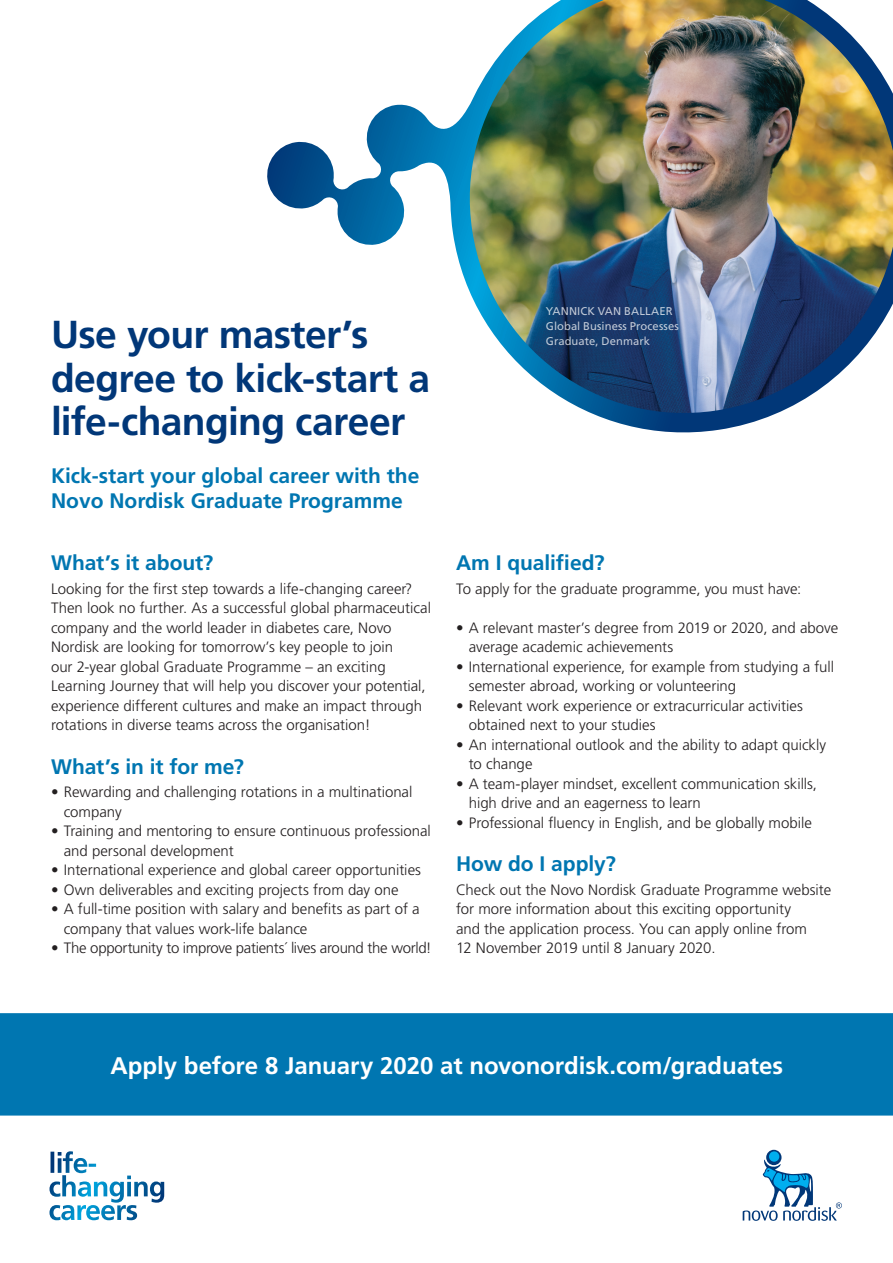
<style>
.page{position:relative;width:893px;height:1263px;background:#fff}
.page>*{position:absolute;margin:0;border:0;box-sizing:border-box;transform-origin:0 0}
.t1{font:700 39px/43.5px "Frutiger LT Std";letter-spacing:-.015em;color:#013778}
.t2{font:700 24px "Frutiger LT Std";letter-spacing:-.005em;color:#fff}
.t3{font:700 21px/25.5px "Frutiger LT Std";color:#0076b1}
.t4{font:300 15px/19.5px "Frutiger LT Std";color:#231f20}
.t5{font:300 15px "Frutiger LT Std";letter-spacing:-.02em;color:#231f20}
.t6{font:11.25px/15px "Frutiger LT Std";letter-spacing:.005em;color:#fff}
</style>
<div class="page">
<div style="left:0;top:1013px;width:893px;height:102px;background:#0076b1"></div>
<svg style="left:49px;top:1151px;width:115px;height:69px"></svg>
<svg style="left:766px;top:1150px;width:15px;height:15px"></svg>
<div style="left:769px;top:1151px;width:10px;height:11px;background:#00aeef;border-radius:50%"></div>
<svg style="left:743px;top:1159px;width:99px;height:62px"></svg>
<img style="left:267px;top:0;width:626px;height:433px">
<h1 class="t1" style="left:51px;top:313px;width:381px">Use your master’s degree to kick-start a life-changing career</h1>
<h3 class="t3" style="left:51px;top:463px;width:370px">Kick-start your global career with the<br>Novo Nordisk Graduate Programme</h3>
<h3 class="t3" style="left:51px;top:550px;width:164px">What’s it about?</h3>
<p class="t4" style="left:51px;top:579px;width:381px">Looking for the first step towards a life-changing career?<br>Then look no further. As a successful global pharmaceutical company and the world leader in diabetes care, Novo Nordisk are looking for tomorrow’s key people to join<br>our 2-year global Graduate Programme – an exciting Learning Journey that will help you discover your potential, experience different cultures and make an impact through rotations in diverse teams across the organisation!</p>
<h3 class="t3" style="left:51px;top:754px;width:194px">What’s in it for me?</h3>
<p class="t4" style="left:64px;top:783px;width:350px;text-indent:-13px">• Rewarding and challenging rotations in a multinational company</p>
<p class="t4" style="left:64px;top:822px;width:368px;text-indent:-13px">• Training and mentoring to ensure continuous professional and personal development</p>
<p class="t4" style="left:51px;top:861px;width:371px">• International experience and global career opportunities</p>
<p class="t4" style="left:51px;top:880px;width:349px">• Own deliverables and exciting projects from day one</p>
<p class="t4" style="left:64px;top:900px;width:357px;text-indent:-13px">• A full-time position with salary and benefits as part of a company that values work-life balance</p>
<p class="t5" style="left:51px;top:940px;width:382px">• The opportunity to improve patients´ lives around the world!</p>
<p class="t6" style="left:546px;top:303px;width:135px">YANNICK VAN BALLAER<br>Global Business Processes<br>Graduate, Denmark</p>
<h3 class="t3" style="left:456px;top:550px;width:150px">Am I qualified?</h3>
<p class="t4" style="left:456px;top:579px;width:347px">To apply for the graduate programme, you must have:</p>
<p class="t4" style="left:469px;top:618px;width:371px;text-indent:-13px">• A relevant master’s degree from 2019 or 2020, and above average academic achievements</p>
<p class="t4" style="left:469px;top:657px;width:367px;text-indent:-13px">• International experience, for example from studying a full semester abroad, working or volunteering</p>
<p class="t4" style="left:469px;top:696px;width:336px;text-indent:-13px">• Relevant work experience or extracurricular activities obtained next to your studies</p>
<p class="t4" style="left:469px;top:735px;width:359px;text-indent:-13px">• An international outlook and the ability to adapt quickly to change</p>
<p class="t4" style="left:469px;top:774px;width:350px;text-indent:-13px">• A team-player mindset, excellent communication skills, high drive and an eagerness to learn</p>
<p class="t4" style="left:456px;top:813px;width:357px">• Professional fluency in English, and be globally mobile</p>
<h3 class="t3" style="left:456px;top:851px;width:161px">How do I apply?</h3>
<p class="t4" style="left:456px;top:880px;width:377px">Check out the Novo Nordisk Graduate Programme website for more information about this exciting opportunity<br>and the application process. You can apply online from<br>12 November 2019 until 8 January 2020.</p>
<h2 class="t2" style="left:110px;top:1051px;width:674px">Apply before 8 January 2020 at novonordisk.com/graduates</h2>
</div>
